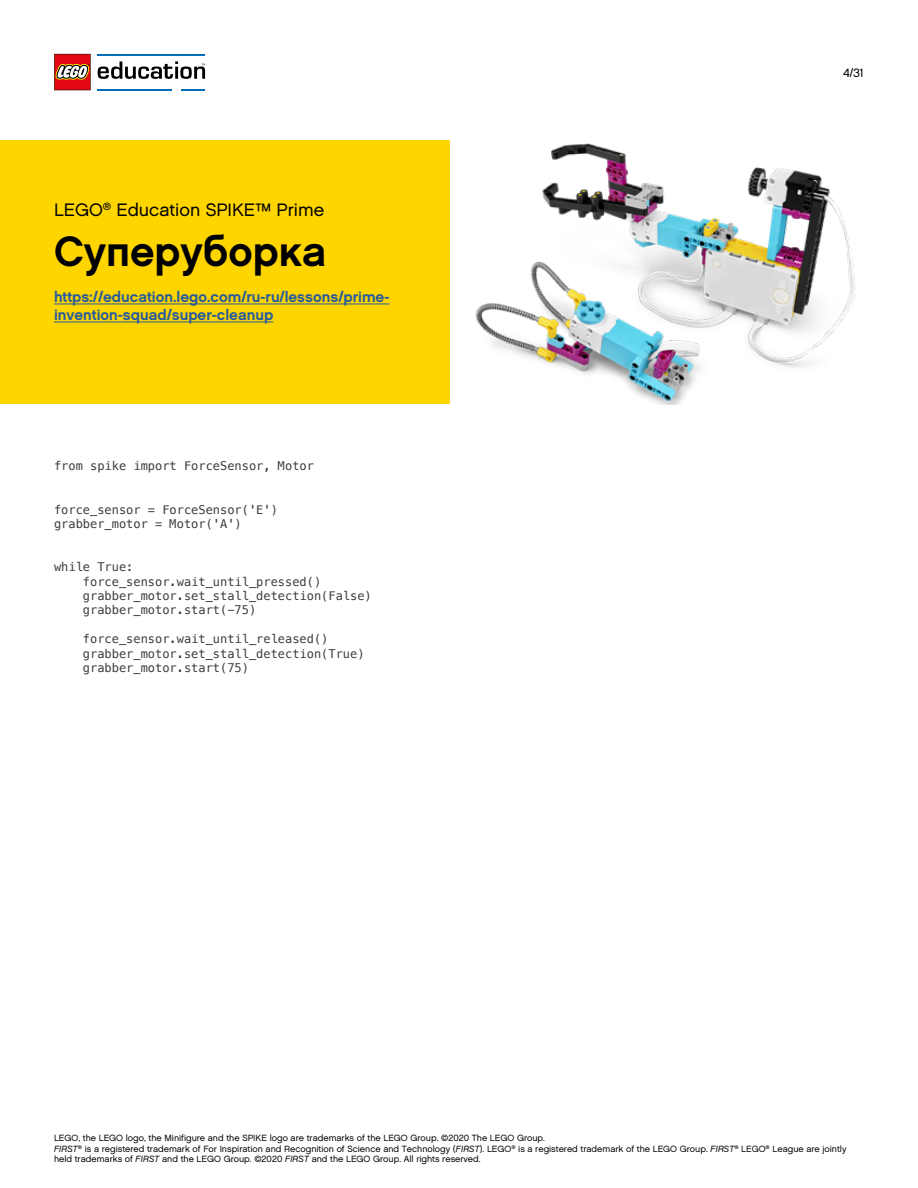
<style>
.page{position:relative;width:918px;height:1188px;background:#fff}
.page>*{position:absolute;margin:0;border:0;box-sizing:border-box;transform-origin:0 0}
.t1{font:700 42px "LEGO Chalet 60";color:#000}
.t2{font:18px "LEGO Chalet 60";color:#000}
.t3{font:700 15px/18px "LEGO Chalet 60";color:#275b9b}
.t4{font:12px/14.4px "Menlo";color:#3c3c3b}
.t5{font:12px "LEGO Chalet 60";color:#000}
.t6{font:9px/10.8px "LEGO Chalet 60";color:#000}
.s1{font-style:italic}
</style>
<div class="page">
<hr style="left:98px;top:54px;width:107px;height:1px;background:#006db7">
<hr style="left:98px;top:89px;width:74px;height:1px;background:#006db7">
<svg style="left:182px;top:89px;width:23px;height:1px"></svg>
<svg style="left:98px;top:61px;width:107px;height:18px"></svg>
<svg style="left:54px;top:54px;width:37px;height:36px"></svg>
<div style="left:0;top:140px;width:450px;height:264px;background:#ffd500"></div>
<img style="left:475px;top:143px;width:381px;height:261px">
<hr style="left:54px;top:304px;width:335px;height:1px;background:#275b9b">
<hr style="left:54px;top:322px;width:219px;height:1px;background:#275b9b">
<h2 class="t2" style="left:54px;top:199px;width:272px">LEGO<sup>®</sup> Education SPIKE™ Prime</h2>
<h1 class="t1" style="left:54px;top:225px;width:274px">Суперуборка</h1>
<h3 class="t3" style="left:54px;top:288px;width:337px">https://education.lego.com/ru-ru/lessons/prime&shy;invention-squad/super-cleanup</h3>
<h3 class="t4" style="left:54px;top:459px;width:262px">from spike import ForceSensor, Motor</h3>
<h3 class="t4" style="left:54px;top:502px;width:225px">force_sensor = ForceSensor('E') grabber_motor = Motor('A')</h3>
<h3 class="t4" style="left:83px;top:560px;width:290px;text-indent:-29px">while True: force_sensor.wait_until_pressed() grabber_motor.set_stall_detection(False) grabber_motor.start(-75)</h3>
<h3 class="t4" style="left:83px;top:632px;width:283px">force_sensor.wait_until_released() grabber_motor.set_stall_detection(True) grabber_motor.start(75)</h3>
<h3 class="t5" style="left:843px;top:65px;width:22px">4/31</h3>
<p class="t6" style="left:54px;top:1132px;width:794px">LEGO, the LEGO logo, the Minifigure and the SPIKE logo are trademarks of the LEGO Group. ©2020 The LEGO Group.<br><span class="s1">FIRST</span><sup>®</sup> is a registered trademark of For Inspiration and Recognition of Science and Technology (<span class="s1">FIRST</span>). LEGO<sup>®</sup> is a registered trademark of the LEGO Group. <span class="s1">FIRST</span><sup>®</sup> LEGO<sup>®</sup> League are jointly held trademarks of <span class="s1">FIRST</span> and the LEGO Group. ©2020 <span class="s1">FIRST</span> and the LEGO Group. All rights reserved.</p>
</div>
